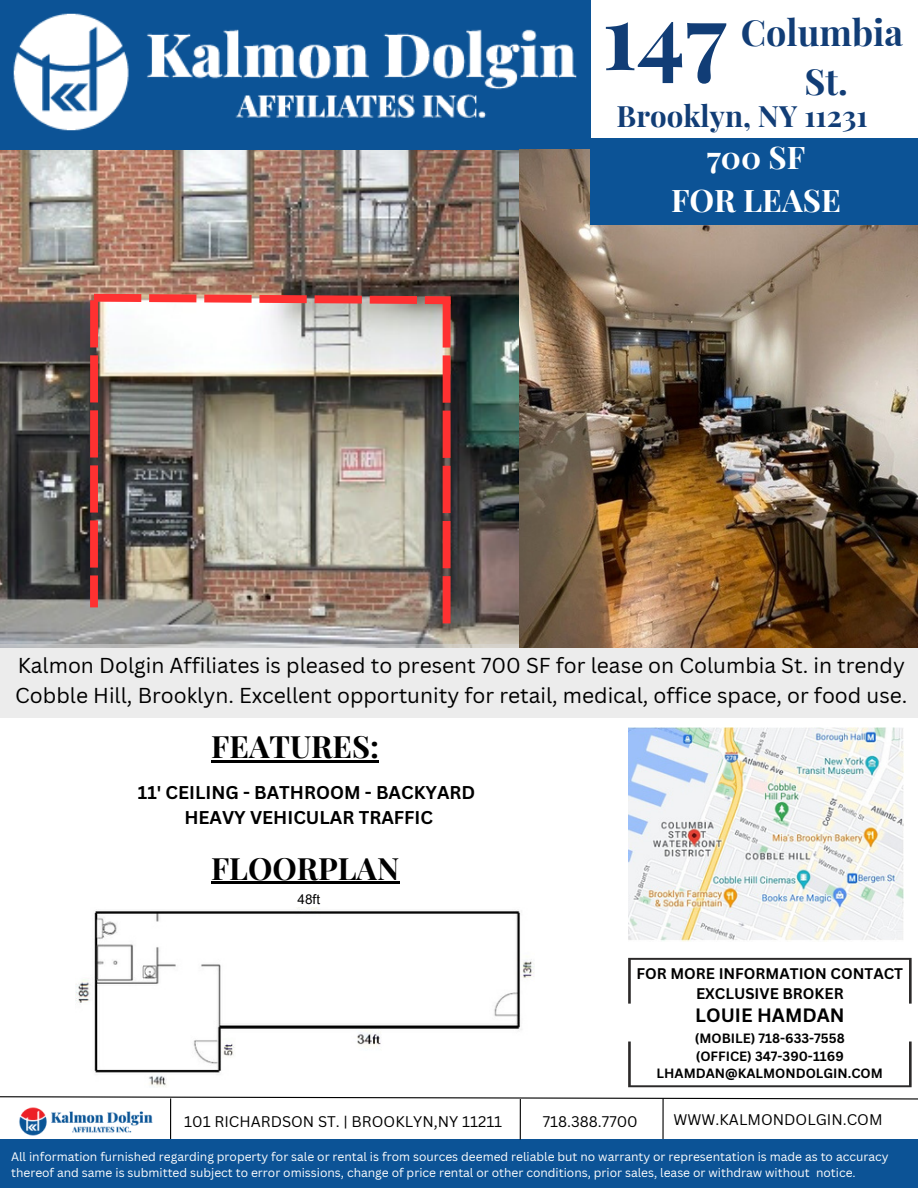
<style>
.page{position:relative;width:918px;height:1188px;background:#fff}
.page>*{position:absolute;margin:0;border:0;box-sizing:border-box;transform-origin:0 0}
.t1{font:700 90.9px "Playfair Display";color:#113d76}
.t2{font:700 36px/49.5px "Playfair Display";color:#113d76;text-align:center}
.t3{font:700 31.2px/42.8px "Playfair Display";color:#fff;text-align:center}
.t4{font:700 30.75px "Playfair Display";color:#000}
.t5{font:700 29.4px "Playfair Display";color:#113d76}
.t6{font:21px/29.2px "Canva Sans";color:#000}
.t7{font:700 18.9px "Canva Sans";color:#000}
.t8{font:700 18px/24.8px "Canva Sans";color:#000;text-align:center}
.t9{font:15px "Canva Sans";color:#000}
.t10{font:700 15px/20.2px "Canva Sans";color:#000;text-align:center}
.t11{font:13.5px "Arial MT Pro";color:#000}
.t12{font:700 13.2px/17.5px "Canva Sans";color:#000;text-align:center}
.t13{font:12px/16px "Canva Sans";color:#fff}
</style>
<div class="page">
<img style="left:0;top:150px;width:520px;height:494px">
<div style="left:0;top:644px;width:918px;height:73px;background:#ececec"></div>
<img style="left:0;top:0;width:591px;height:149px">
<img style="left:520px;top:150px;width:398px;height:498px">
<div style="left:590px;top:139px;width:328px;height:86px;background:#0c5396"></div>
<div style="left:0;top:1139px;width:918px;height:49px;background:#0c5396"></div>
<svg style="left:0;top:1096px;width:918px;height:4px"></svg>
<img style="left:16px;top:1098px;width:140px;height:38px">
<hr style="left:170px;top:1098px;width:1px;height:41px;background:#000">
<hr style="left:520px;top:1099px;width:1px;height:41px;background:#000">
<hr style="left:662px;top:1098px;width:2px;height:41px;background:#000">
<svg style="left:628px;top:958px;width:284px;height:46px"></svg>
<svg style="left:628px;top:1042px;width:284px;height:45px"></svg>
<img style="left:76px;top:907px;width:458px;height:180px">
<img style="left:629px;top:728px;width:274px;height:213px">
<hr style="left:211px;top:882px;width:188px;height:2px;background:#000">
<img style="left:90px;top:294px;width:361px;height:329px">
<hr style="left:211px;top:761px;width:168px;height:2px;background:#000">
<h1 class="t1" style="left:602px;top:-28px;width:126px">147</h1>
<h2 class="t2" style="left:741px;top:6px;width:164px">Columbia<br>St.</h2>
<h3 class="t5" style="left:617px;top:95px;width:253px">Brooklyn, NY 11231</h3>
<h3 class="t3" style="left:671px;top:135px;width:171px">700 SF<br>FOR LEASE</h3>
<h3 class="t6" style="left:15px;top:650px;width:894px">Kalmon Dolgin Affiliates is pleased to present 700 SF for lease on Columbia St. in trendy<br>Cobble Hill, Brooklyn. Excellent opportunity for retail, medical, office space, or food use.</h3>
<h3 class="t4" style="left:211px;top:725px;width:169px">FEATURES:</h3>
<h3 class="t8" style="left:138px;top:780px;width:339px">11' CEILING - BATHROOM - BACKYARD<br>HEAVY VEHICULAR TRAFFIC</h3>
<h3 class="t4" style="left:211px;top:846px;width:190px">FLOORPLAN</h3>
<p class="t11" style="left:298px;top:895px;width:24px">48ft</p>
<p class="t10" style="left:637px;top:963px;width:268px">FOR MORE INFORMATION CONTACT<br>EXCLUSIVE BROKER</p>
<h3 class="t7" style="left:695px;top:1002px;width:151px">LOUIE HAMDAN</h3>
<p class="t12" style="left:657px;top:1029px;width:228px">(MOBILE) 718-633-7558<br>(OFFICE) 347-390-1169<br>LHAMDAN@KALMONDOLGIN.COM</p>
<p class="t9" style="left:543px;top:1111px;width:96px">718.388.7700</p>
<p class="t9" style="left:674px;top:1109px;width:210px">WWW.KALMONDOLGIN.COM</p>
<p class="t9" style="left:184px;top:1111px;width:320px">101 RICHARDSON ST. | BROOKLYN,NY 11211</p>
<p class="t13" style="left:11px;top:1149px;width:879px">All information furnished regarding property for sale or rental is from sources deemed reliable but no warranty or representation is made as to accuracy thereof and same is submitted subject to error omissions, change of price rental or other conditions, prior sales, lease or withdraw without notice.</p>
</div>
